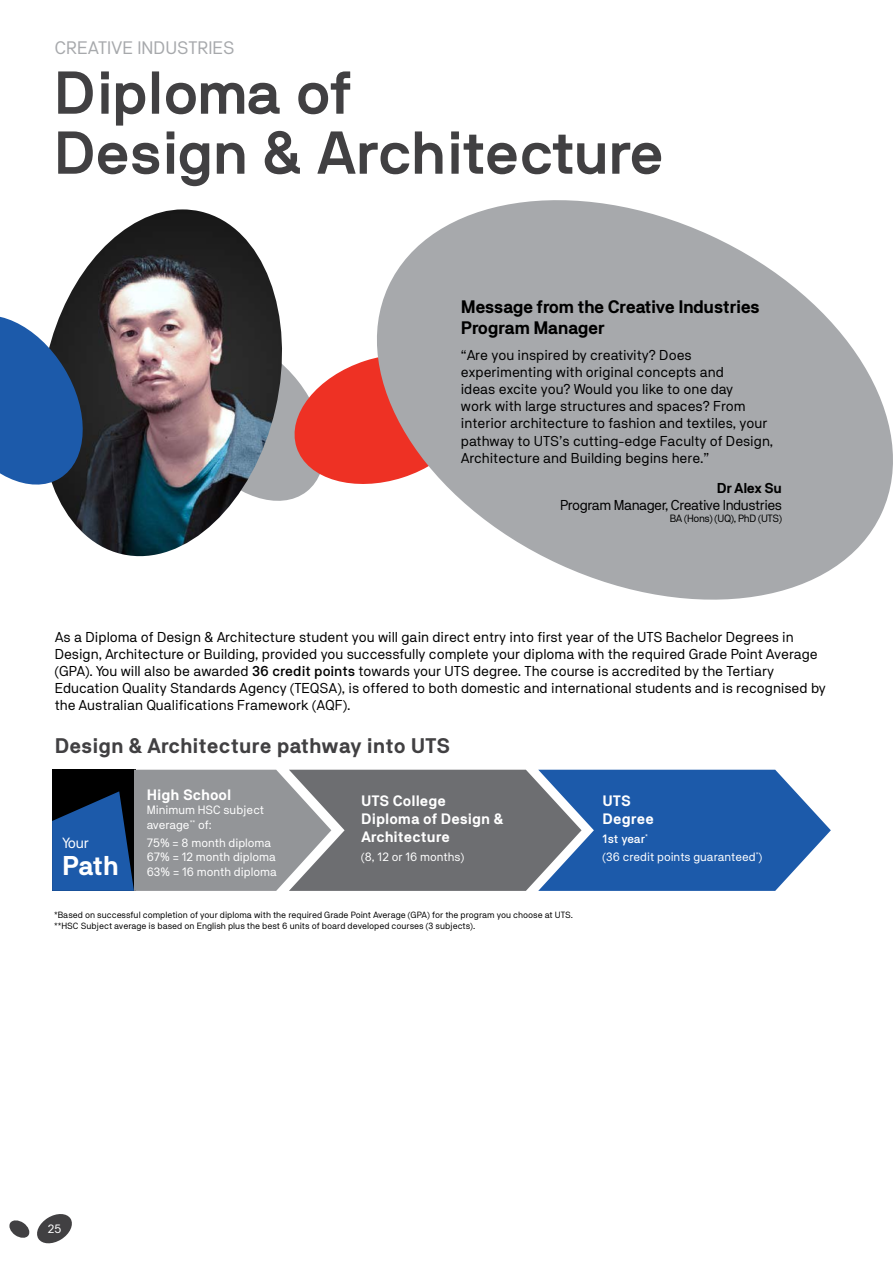
<style>
.page{position:relative;width:893px;height:1263px;background:#fff}
.page>*{position:absolute;margin:0;border:0;box-sizing:border-box;transform-origin:0 0}
.t1{font:700 60px/60px "NB International Pro";color:#414042}
.t2{font:700 27px "NB Akademie Std";color:#fff}
.t3{font:700 21px "NB Akademie Std";color:#414042}
.t4{font:700 18px/21.6px "NB Akademie Std";letter-spacing:-.03em;color:#000}
.t5{font:18px "NB Akademie Std";color:#a7a9ac}
.t6{font:700 15px/18px "NB Akademie Std";color:#fff}
.t7{font:14.7px "NB Akademie Std";color:#fff}
.t8{font:14.25px/17.1px "NB Akademie Std";color:#000}
.t9{font:14.25px "NB Akademie Std";letter-spacing:-.03em;color:#000}
.t10{font:700 14.25px "NB Akademie Std";letter-spacing:-.03em;color:#000}
.t11{font:12px/14.4px "NB Akademie Std";color:#fff}
.t12{font:10.5px "NB Akademie Std";letter-spacing:-.03em;color:#000}
.t13{font:9px/10.8px "NB Akademie Std";color:#000}
.s1{font-weight:500}
</style>
<div class="page">
<svg style="left:284px;top:366px;width:63px;height:135px"></svg>
<img style="left:57px;top:209px;width:227px;height:348px">
<svg style="left:0;top:304px;width:90px;height:192px;background:#3b6294"></svg>
<svg style="left:347px;top:200px;width:546px;height:400px;fill:#a7a9ac"></svg>
<svg style="left:52px;top:770px;width:779px;height:121px;background:#5d7494"></svg>
<svg style="left:9px;top:1214px;width:63px;height:30px"></svg>
<p class="t5" style="left:55px;top:37px;width:181px">CREATIVE INDUSTRIES</p>
<h1 class="t1" style="left:55px;top:62px;width:612px">Diploma of<br>Design &amp; Architecture</h1>
<p class="t4" style="left:461px;top:296px;width:300px">Message from the Creative Industries<br>Program Manager</p>
<p class="t8" style="left:461px;top:346px;width:314px">“Are you inspired by creativity? Does experimenting with original concepts and<br>ideas excite you? Would you like to one day<br>work with large structures and spaces? From interior architecture to fashion and textiles, your pathway to UTS’s cutting-edge Faculty of Design, Architecture and Building begins here.”</p>
<p class="t10" style="left:717px;top:479px;width:67px">Dr Alex Su</p>
<p class="t9" style="left:560px;top:496px;width:223px">Program Manager, Creative Industries</p>
<p class="t12" style="left:670px;top:512px;width:114px">BA (Hons) (UQ), PhD (UTS)</p>
<p class="t8" style="left:55px;top:628px;width:773px">As a Diploma of Design &amp; Architecture student you will gain direct entry into first year of the UTS Bachelor Degrees in Design, Architecture or Building, provided you successfully complete your diploma with the required Grade Point Average (GPA). You will also be awarded <span class="s1">36 credit points</span> towards your UTS degree. The course is accredited by the Tertiary Education Quality Standards Agency (TEQSA), is offered to both domestic and international students and is recognised by the Australian Qualifications Framework (AQF).</p>
<h3 class="t3" style="left:55px;top:733px;width:397px">Design &amp; Architecture pathway into UTS</h3>
<p class="t7" style="left:62px;top:834px;width:29px">Your</p>
<h2 class="t2" style="left:62px;top:850px;width:58px">Path</h2>
<p class="t6" style="left:147px;top:786px;width:86px">High School</p>
<p class="t11" style="left:147px;top:803px;width:119px">Minimum HSC subject average<sup>**</sup> of:</p>
<p class="t11" style="left:147px;top:835px;width:132px">75% = 8 month diploma<br>67% = 12 month diploma<br>63% = 16 month diploma</p>
<p class="t6" style="left:361px;top:792px;width:144px">UTS College<br>Diploma of Design &amp;<br>Architecture</p>
<p class="t11" style="left:361px;top:849px;width:105px">(8, 12 or 16 months)</p>
<p class="t13" style="left:54px;top:909px;width:520px">*Based on successful completion of your diploma with the required Grade Point Average (GPA) for the program you choose at UTS. **HSC Subject average is based on English plus the best 6 units of board developed courses (3 subjects).</p>
<p class="t6" style="left:603px;top:792px;width:53px">UTS<br>Degree</p>
<p class="t11" style="left:603px;top:829px;width:161px;line-height:18.6px"><span class="s1">1st year</span><sup>*<br></sup>(36 credit points guaranteed<sup>*</sup>)</p>
<p class="t11" style="left:48px;top:1221px;width:15px">25</p>
</div>
